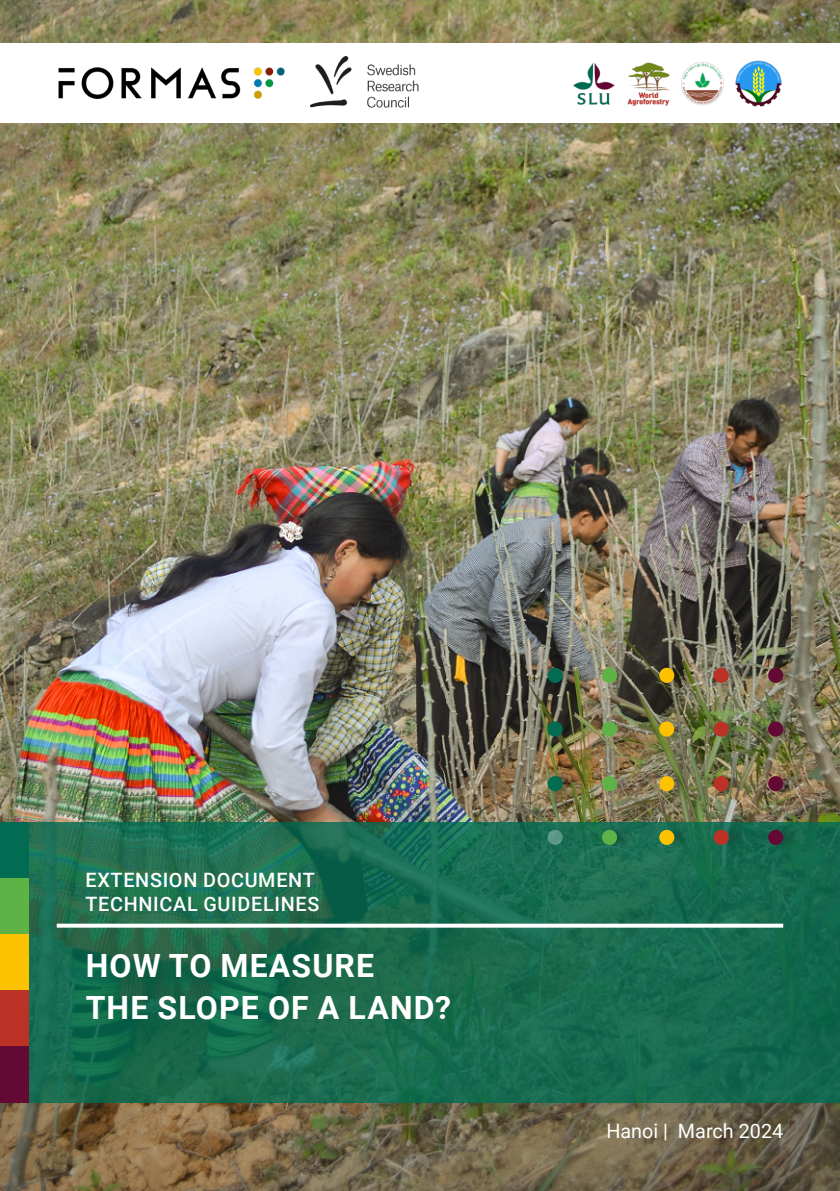
<style>
.page{position:relative;width:840px;height:1191px;background:#fff}
.page>*{position:absolute;margin:0;border:0;box-sizing:border-box;transform-origin:0 0}
.t1{font:700 32px/42px "Roboto";letter-spacing:.035em;color:#fff}
.t2{font:500 19.8px/23.8px "Roboto";letter-spacing:.035em;color:#fff}
.t3{font:19.8px "Roboto";color:#fff}
</style>
<div class="page">
<img style="left:0;top:0;width:839px;height:822px">
<svg style="left:0;top:1102px;width:839px;height:89px;background:#726548"></svg>
<svg style="left:28px;top:822px;width:811px;height:280px;background:#196b4f"></svg>
<div style="left:0;top:43px;width:839px;height:80px;background:#fff"></div>
<img style="left:58px;top:67px;width:227px;height:32px">
<img style="left:310px;top:57px;width:109px;height:51px">
<svg style="left:57px;top:923px;width:725px;height:4px"></svg>
<div style="left:550px;top:660px;width:250px;height:192px;background:#000;opacity:.2"></div>
<div style="left:659px;top:721px;width:15px;height:15px;background:#fdc300;border-radius:50%"></div>
<div style="left:713px;top:721px;width:15px;height:15px;background:#bd3227;border-radius:50%"></div>
<div style="left:767px;top:721px;width:15px;height:15px;background:#630934;border-radius:50%"></div>
<div style="left:659px;top:668px;width:15px;height:15px;background:#fdc300;border-radius:50%"></div>
<div style="left:713px;top:668px;width:15px;height:15px;background:#bd3227;border-radius:50%"></div>
<div style="left:767px;top:668px;width:15px;height:15px;background:#630934;border-radius:50%"></div>
<div style="left:659px;top:830px;width:15px;height:15px;background:#fdc300;border-radius:50%"></div>
<div style="left:713px;top:830px;width:15px;height:15px;background:#bd3227;border-radius:50%"></div>
<div style="left:767px;top:830px;width:15px;height:15px;background:#630934;border-radius:50%"></div>
<div style="left:659px;top:776px;width:15px;height:15px;background:#fdc300;border-radius:50%"></div>
<div style="left:713px;top:776px;width:15px;height:15px;background:#bd3227;border-radius:50%"></div>
<div style="left:767px;top:776px;width:15px;height:15px;background:#630934;border-radius:50%"></div>
<div style="left:547px;top:721px;width:15px;height:15px;background:#016c52;border-radius:50%"></div>
<div style="left:601px;top:721px;width:15px;height:15px;background:#5fb246;border-radius:50%"></div>
<div style="left:547px;top:668px;width:15px;height:15px;background:#016c52;border-radius:50%"></div>
<div style="left:601px;top:668px;width:15px;height:15px;background:#5fb246;border-radius:50%"></div>
<div style="left:547px;top:830px;width:15px;height:15px;background:#5b9786;border-radius:50%"></div>
<div style="left:601px;top:830px;width:15px;height:15px;background:#5fb246;border-radius:50%"></div>
<div style="left:547px;top:776px;width:15px;height:15px;background:#016c52;border-radius:50%"></div>
<div style="left:601px;top:776px;width:15px;height:15px;background:#5fb246;border-radius:50%"></div>
<div style="left:0;top:822px;width:28px;height:56px;background:#016c52"></div>
<div style="left:0;top:878px;width:28px;height:56px;background:#5fb246"></div>
<div style="left:0;top:934px;width:28px;height:56px;background:#fdc300"></div>
<div style="left:0;top:990px;width:28px;height:56px;background:#bd3227"></div>
<div style="left:0;top:1046px;width:28px;height:56px;background:#630934"></div>
<img style="left:573px;top:60px;width:209px;height:47px">
<p class="t2" style="left:85px;top:867px;width:235px">EXTENSION DOCUMENT<br>TECHNICAL GUIDELINES</p>
<h1 class="t1" style="left:86px;top:943px;width:367px">HOW TO MEASURE<br>THE SLOPE OF A LAND?</h1>
<p class="t3" style="left:606px;top:1116px;width:178px">Hanoi | March 2024</p>
</div>
